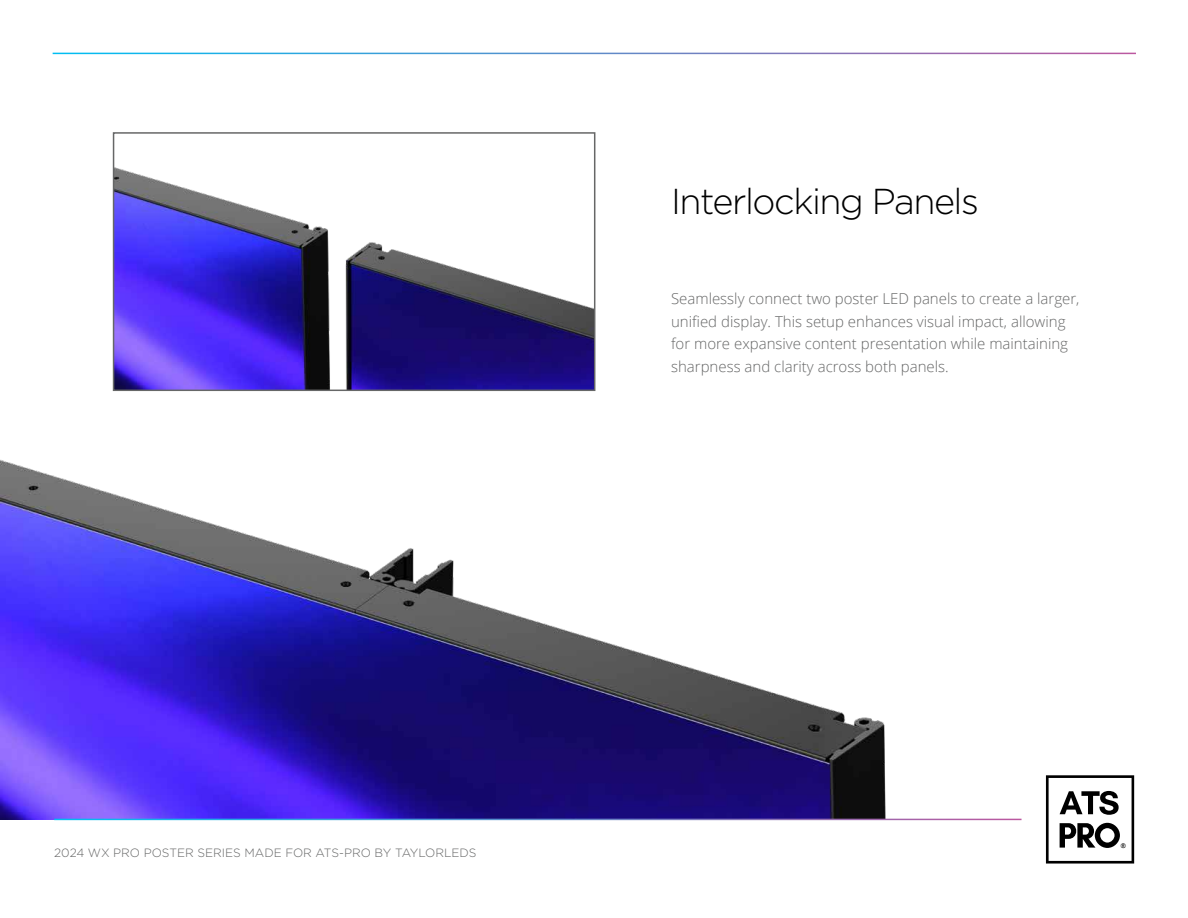
<style>
.page{position:relative;width:1188px;height:918px;background:#fff}
.page>*{position:absolute;margin:0;border:0;box-sizing:border-box;transform-origin:0 0}
.t1{font:300 36px "Gotham";letter-spacing:-.04em;color:#000}
.t2{font:300 15px/22.5px "Open Sans";color:#666767}
.t3{font:300 12px "Gotham";color:#646565}
.t4{font:10.65px "Avenir Next";color:#000}
</style>
<div class="page">
<img style="left:0;top:356px;width:987px;height:463px">
<img style="left:116px;top:167px;width:476px;height:221px">
<div style="left:113px;top:132px;width:482px;height:259px;border:2px solid #666767"></div>
<svg style="left:1046px;top:775px;width:88px;height:89px"></svg>
<p class="t3" style="left:54px;top:845px;width:424px">2024 WX PRO POSTER SERIES MADE FOR ATS-PRO BY TAYLORLEDS</p>
<h1 class="t1" style="left:671px;top:179px;width:309px">Interlocking Panels</h1>
<p class="t2" style="left:671px;top:287px;width:410px">Seamlessly connect two poster LED panels to create a larger, unified display. This setup enhances visual impact, allowing for more expansive content presentation while maintaining sharpness and clarity across both panels.</p>
<p class="t4" style="left:1120px;top:839px;width:8px">®</p>
</div>
